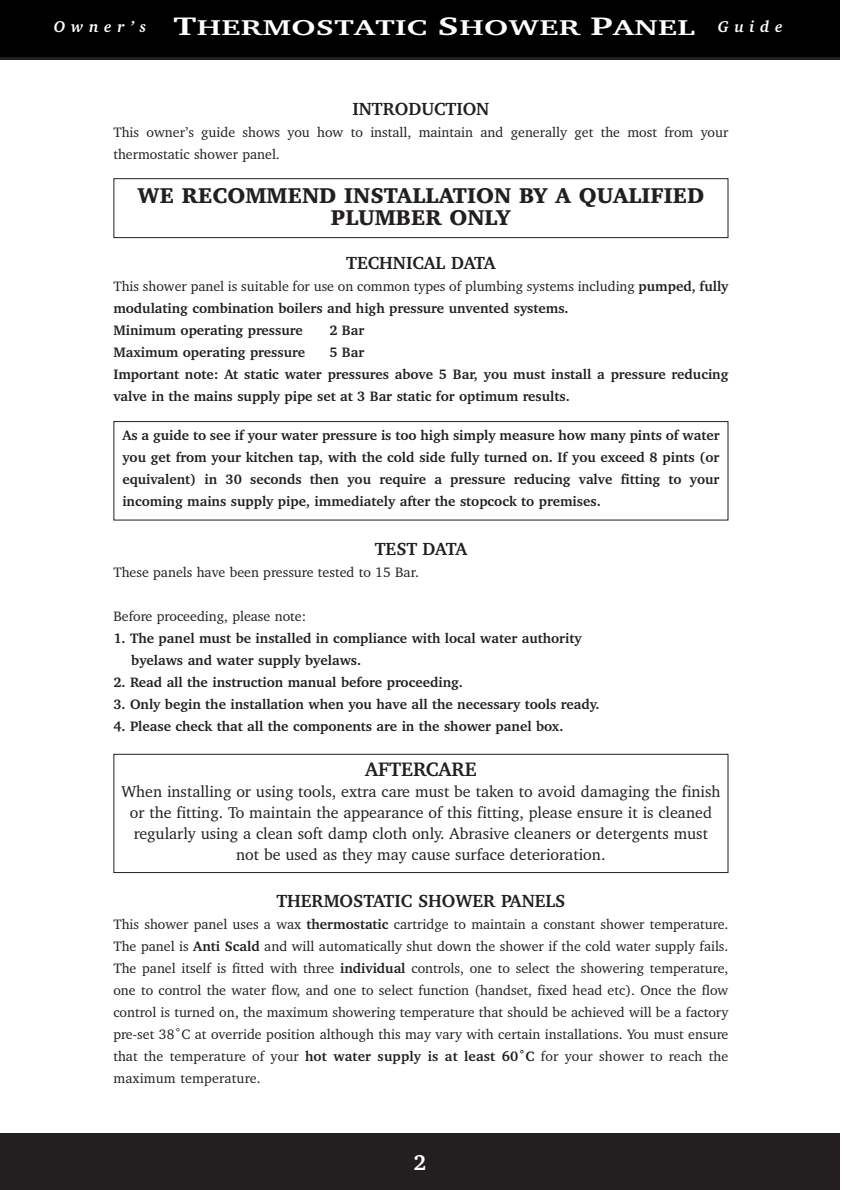
<style>
.page{position:relative;width:842px;height:1190px;background:#fff}
.page>*{position:absolute;margin:0;border:0;box-sizing:border-box;transform-origin:0 0}
.t1{font:900 22px/22px "Charter IT Cby BT";color:#231f20;text-align:center}
.t2{font:700 22px "Charter IT Cby BT";letter-spacing:.015em;color:#fff;scale:1.45 1}
.t3{font:700 22px "Charter IT Cby BT";letter-spacing:.015em;color:#fff}
.t4{font:700 20px "Charter IT Cby BT";color:#231f20}
.t5{font:700 18px "Charter IT Cby BT";color:#231f20}
.t6{font:16px/21px "Charter IT Cby BT";color:#231f20;text-align:center}
.t7{font:700 14px/22px "Charter IT Cby BT";color:#231f20}
.t8{font:14px/22px "Charter IT Cby BT";color:#231f20}
.s1{font-style:italic;font-size:16px}
.s2{font-size:26px}
.s3{font-weight:400}
.s4{font-weight:700}
</style>
<div class="page">
<div style="left:0;top:1134px;width:840px;height:56px;background:#231f20"></div>
<div style="left:0;top:0;width:840px;height:60px;background:#231f20"></div>
<div style="left:113px;top:178px;width:616px;height:60px;border:1px solid #231f20"></div>
<div style="left:0;top:0;width:840px;height:57px;background:#000"></div>
<div style="left:113px;top:754px;width:616px;height:119px;border:1px solid #231f20"></div>
<div style="left:113px;top:421px;width:616px;height:100px;border:1px solid #231f20"></div>
<h1 class="t2" style="left:54px;top:19px;width:504px"><span class="s1">O w n e r ’ s</span> <span class="s2">T</span>HERMOSTATIC <span class="s2">S</span>HOWER <span class="s2">P</span>ANEL <span class="s1">G u i d e</span></h1>
<p class="t5" style="left:353px;top:103px;width:138px">INTRODUCTION</p>
<p class="t8" style="left:113px;top:123px;width:617px">This owner’s guide shows you how to install, maintain and generally get the most from your thermostatic shower panel.</p>
<h1 class="t1" style="left:137px;top:187px;width:568px">WE RECOMMEND INSTALLATION BY A QUALIFIED<br>PLUMBER ONLY</h1>
<p class="t5" style="left:346px;top:257px;width:151px">TECHNICAL DATA</p>
<p class="t7" style="left:113px;top:277px;width:617px"><span class="s3">This shower panel is suitable for use on common types of plumbing systems including</span> pumped, fully modulating combination boilers and high pressure unvented systems.<br>Minimum operating pressure</p>
<p class="t7" style="left:329px;top:321px;width:36px">2 Bar</p>
<p class="t7" style="left:113px;top:343px;width:193px">Maximum operating pressure</p>
<p class="t7" style="left:113px;top:343px;width:617px;text-indent:216px">5 Bar<br>Important note: At static water pressures above 5 Bar, you must install a pressure reducing valve in the mains supply pipe set at 3 Bar static for optimum results.</p>
<p class="t7" style="left:122px;top:426px;width:599px;text-align:justify">As a guide to see if your water pressure is too high simply measure how many pints of water you get from your kitchen tap, with the cold side fully turned on. If you exceed 8 pints (or equivalent) in 30 seconds then you require a pressure reducing valve fitting to your incoming mains supply pipe, immediately after the stopcock to premises.</p>
<p class="t5" style="left:375px;top:543px;width:94px">TEST DATA</p>
<p class="t8" style="left:113px;top:563px;width:307px">These panels have been pressure tested to 15 Bar.</p>
<p class="t8" style="left:113px;top:607px;width:194px">Before proceeding, please note:</p>
<p class="t7" style="left:131px;top:629px;width:452px;text-indent:-18px">1. The panel must be installed in compliance with local water authority byelaws and water supply byelaws.</p>
<p class="t7" style="left:113px;top:673px;width:351px">2. Read all the instruction manual before proceeding.</p>
<p class="t7" style="left:113px;top:695px;width:488px">3. Only begin the installation when you have all the necessary tools ready.</p>
<p class="t7" style="left:113px;top:717px;width:452px">4. Please check that all the components are in the shower panel box.</p>
<h2 class="t4" style="left:365px;top:761px;width:113px">AFTERCARE</h2>
<p class="t6" style="left:121px;top:782px;width:601px">When installing or using tools, extra care must be taken to avoid damaging the finish or the fitting. To maintain the appearance of this fitting, please ensure it is cleaned regularly using a clean soft damp cloth only. Abrasive cleaners or detergents must not be used as they may cause surface deterioration.</p>
<p class="t5" style="left:276px;top:895px;width:291px">THERMOSTATIC SHOWER PANELS</p>
<p class="t8" style="left:113px;top:915px;width:617px;text-align:justify">This shower panel uses a wax <span class="s4">thermostatic</span> cartridge to maintain a constant shower temperature.<br>The panel is <span class="s4">Anti Scald</span> and will automatically shut down the shower if the cold water supply fails.<br>The panel itself is fitted with three <span class="s4">individual</span> controls, one to select the showering temperature, one to control the water flow, and one to select function (handset, fixed head etc). Once the flow control is turned on, the maximum showering temperature that should be achieved will be a factory pre-set 38˚C at override position although this may vary with certain installations. You must ensure that the temperature of your <span class="s4">hot water supply is at least 60˚C</span> for your shower to reach the maximum temperature.</p>
<h1 class="t3" style="left:413px;top:1154px;width:14px">2</h1>
</div>
